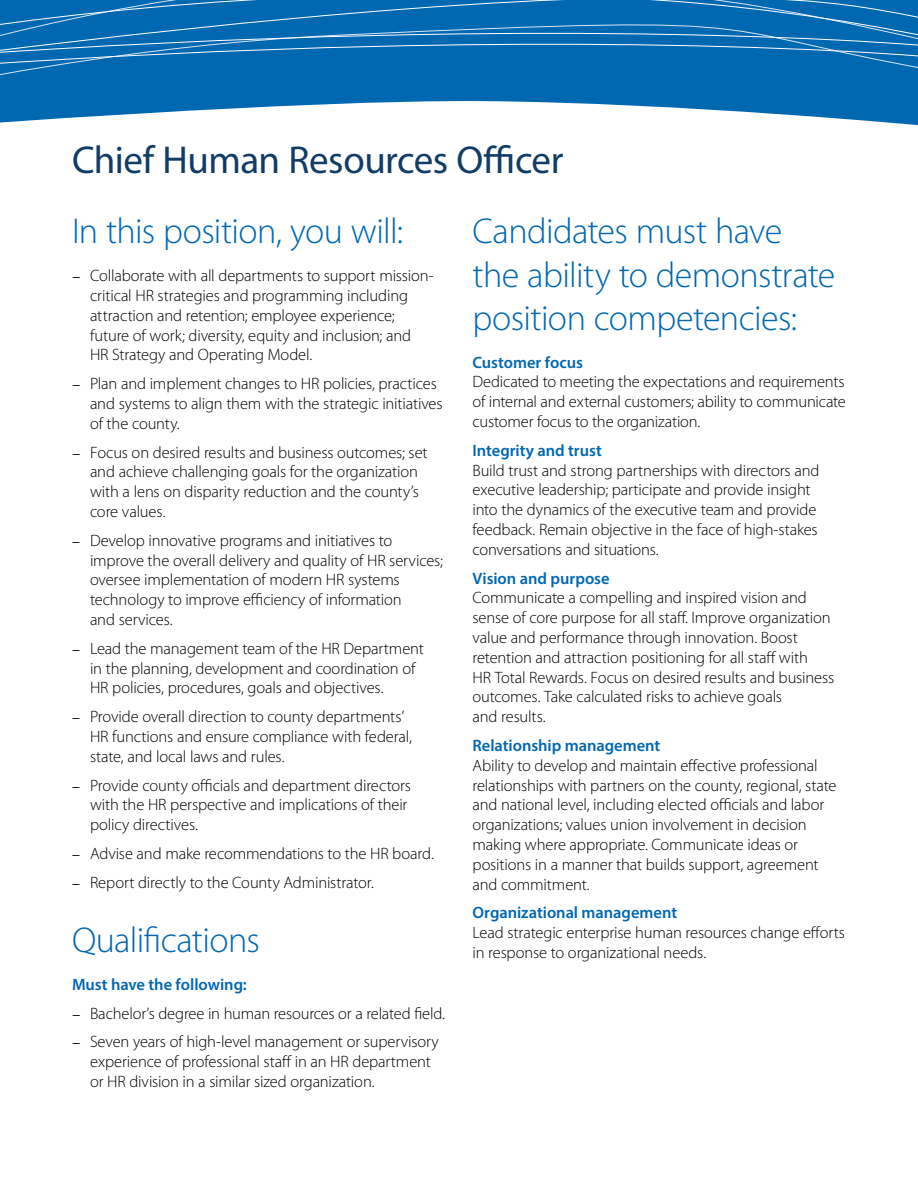
<style>
.page{position:relative;width:918px;height:1188px;background:#fff}
.page>*{position:absolute;margin:0;border:0;box-sizing:border-box;transform-origin:0 0}
.t1{font:39px "Myriad Pro";letter-spacing:-.015em;color:#113c66}
.t2{font:300 36px/43.2px "Myriad Pro";letter-spacing:-.015em;color:#0067b1}
.t3{font:300 16.5px/19.8px "Myriad Pro";letter-spacing:-.01em;color:#000}
.t4{font:600 16.5px "Myriad Pro";color:#0067b1}
.s1{font-family:"Berkeley Std";font-weight:400}
.s2{font-weight:600;color:#0067b1}
</style>
<div class="page">
<svg style="left:0;top:102px;width:918px;height:24px"></svg>
<svg style="left:0;top:0;width:918px;height:102px;background:#0b6db4"></svg>
<h1 class="t1" style="left:72px;top:139px;width:493px">Chief Human Resources Officer</h1>
<h2 class="t2" style="left:72px;top:210px;width:332px">In this position, you will:</h2>
<p class="t3" style="left:90px;top:266px;width:345px;text-indent:-18px"><span class="s1">−</span> Collaborate with all departments to support mission&shy;critical HR strategies and programming including attraction and retention; employee experience; future of work; diversity, equity and inclusion; and HR Strategy and Operating Model.</p>
<p class="t3" style="left:90px;top:374px;width:354px;text-indent:-18px"><span class="s1">−</span> Plan and implement changes to HR policies, practices and systems to align them with the strategic initiatives of the county.</p>
<p class="t3" style="left:90px;top:443px;width:339px;text-indent:-18px"><span class="s1">−</span> Focus on desired results and business outcomes; set and achieve challenging goals for the organization with a lens on disparity reduction and the county’s core values.</p>
<p class="t3" style="left:90px;top:531px;width:354px;text-indent:-18px"><span class="s1">−</span> Develop innovative programs and initiatives to improve the overall delivery and quality of HR services; oversee implementation of modern HR systems technology to improve efficiency of information<br>and services.</p>
<p class="t3" style="left:90px;top:639px;width:335px;text-indent:-18px"><span class="s1">−</span> Lead the management team of the HR Department in the planning, development and coordination of<br>HR policies, procedures, goals and objectives.</p>
<p class="t3" style="left:90px;top:707px;width:324px;text-indent:-18px"><span class="s1">−</span> Provide overall direction to county departments’<br>HR functions and ensure compliance with federal, state, and local laws and rules.</p>
<p class="t3" style="left:90px;top:775px;width:323px;text-indent:-18px"><span class="s1">−</span> Provide county officials and department directors with the HR perspective and implications of their policy directives.</p>
<p class="t3" style="left:72px;top:839px;width:363px;line-height:28.8px"><span class="s1">−</span> Advise and make recommendations to the HR board. <span class="s1">−</span> Report directly to the County Administrator.</p>
<h2 class="t2" style="left:72px;top:919px;width:190px">Qualifications</h2>
<p class="t3" style="left:72px;top:970px;width:375px;line-height:28.8px"><span class="s2">Must have the following:<br></span><span class="s1">−</span> Bachelor’s degree in human resources or a related field. <span class="s1">−</span> Seven years of high-level management or supervisory</p>
<p class="t3" style="left:90px;top:1052px;width:342px">experience of professional staff in an HR department or HR division in a similar sized organization.</p>
<h2 class="t2" style="left:472px;top:210px;width:364px">Candidates must have the ability to demonstrate position competencies:</h2>
<p class="t4" style="left:472px;top:352px;width:112px">Customer focus</p>
<p class="t3" style="left:472px;top:372px;width:375px;text-align:justify">Dedicated to meeting the expectations and requirements of internal and external customers; ability to communicate customer focus to the organization.</p>
<p class="t4" style="left:472px;top:440px;width:131px">Integrity and trust</p>
<p class="t3" style="left:472px;top:461px;width:348px">Build trust and strong partnerships with directors and executive leadership; participate and provide insight into the dynamics of the executive team and provide feedback. Remain objective in the face of high-stakes conversations and situations.</p>
<p class="t4" style="left:472px;top:568px;width:139px">Vision and purpose</p>
<p class="t3" style="left:472px;top:588px;width:363px">Communicate a compelling and inspired vision and sense of core purpose for all staff. Improve organization value and performance through innovation. Boost retention and attraction positioning for all staff with<br>HR Total Rewards. Focus on desired results and business outcomes. Take calculated risks to achieve goals<br>and results.</p>
<p class="t4" style="left:472px;top:735px;width:189px">Relationship management</p>
<p class="t3" style="left:472px;top:756px;width:366px">Ability to develop and maintain effective professional relationships with partners on the county, regional, state and national level, including elected officials and labor organizations; values union involvement in decision making where appropriate. Communicate ideas or positions in a manner that builds support, agreement and commitment.</p>
<p class="t4" style="left:472px;top:902px;width:206px">Organizational management</p>
<p class="t3" style="left:472px;top:923px;width:374px">Lead strategic enterprise human resources change efforts in response to organizational needs.</p>
</div>
